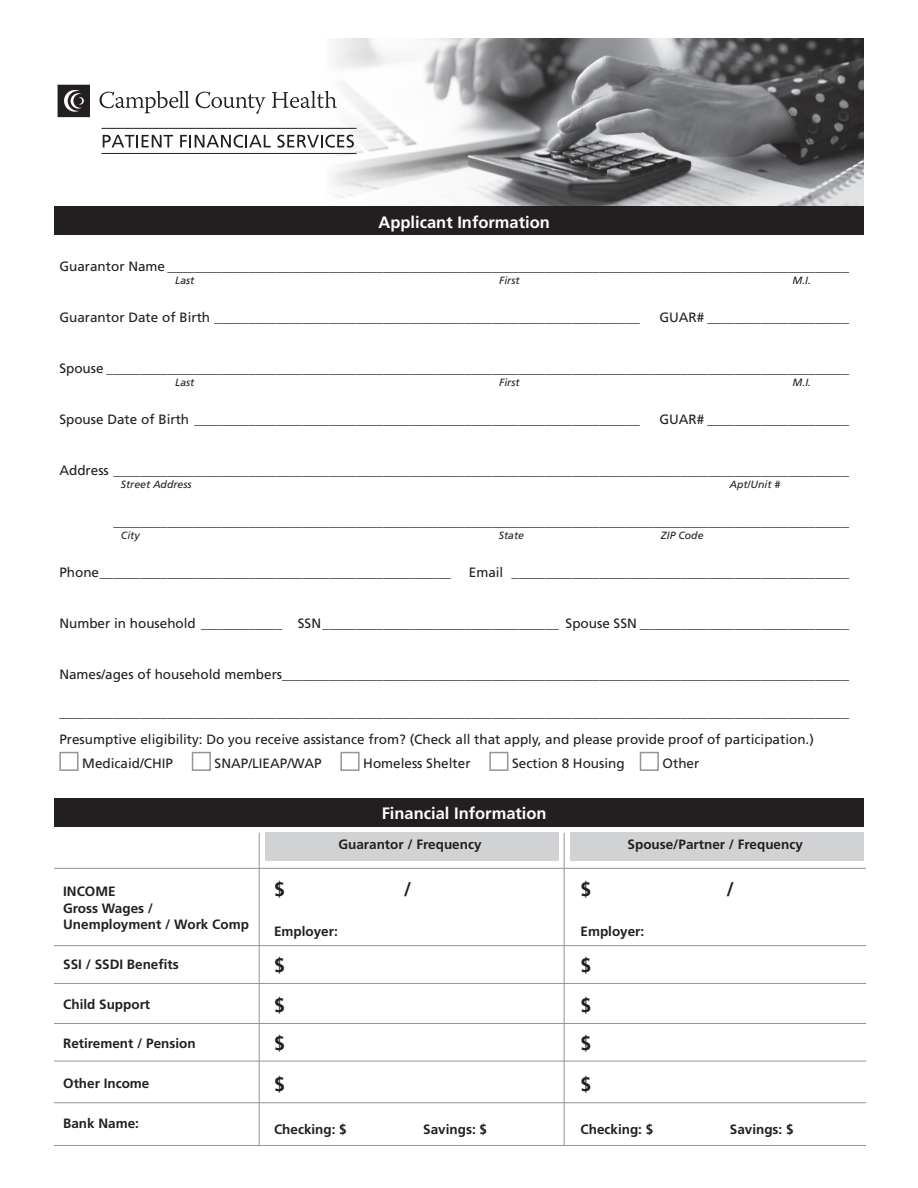
<style>
.page{position:relative;width:918px;height:1188px;background:#fff}
.page>*{position:absolute;margin:0;border:0;box-sizing:border-box;transform-origin:0 0}
.t1{font:700 19.5px/40px "Frutiger";color:#231f20}
.t2{font:700 16.5px "Frutiger";color:#fff}
.t3{font:13.5px/27.3px "Frutiger";color:#231f20}
.t4{font:700 13.5px/16.5px "Frutiger";color:#231f20}
.t5{font:italic 10.5px "Frutiger";color:#231f20}
</style>
<div class="page">
<img style="left:325px;top:39px;width:539px;height:168px">
<svg style="left:58px;top:85px;width:32px;height:32px"></svg>
<svg style="left:100px;top:91px;width:90px;height:22px"></svg>
<svg style="left:196px;top:92px;width:69px;height:22px"></svg>
<svg style="left:272px;top:91px;width:65px;height:17px"></svg>
<svg style="left:103px;top:135px;width:70px;height:12px"></svg>
<svg style="left:180px;top:135px;width:91px;height:13px"></svg>
<svg style="left:277px;top:135px;width:77px;height:13px"></svg>
<hr style="left:101px;top:128px;width:256px;height:1px;background:#231f20">
<hr style="left:101px;top:153px;width:256px;height:1px;background:#231f20">
<div style="left:54px;top:207px;width:810px;height:28px;background:#231f20"></div>
<div style="left:54px;top:798px;width:810px;height:28px;background:#231f20"></div>
<div style="left:570px;top:832px;width:294px;height:29px;background:#d1d2d4"></div>
<div style="left:265px;top:832px;width:294px;height:29px;background:#d1d2d4"></div>
<div style="left:59px;top:752px;width:20px;height:19px;background:#fff;border:2px solid #939598"></div>
<div style="left:192px;top:752px;width:19px;height:19px;background:#fff;border:2px solid #939598"></div>
<div style="left:340px;top:752px;width:20px;height:19px;background:#fff;border:2px solid #939598"></div>
<div style="left:489px;top:752px;width:19px;height:19px;background:#fff;border:2px solid #939598"></div>
<div style="left:640px;top:752px;width:19px;height:19px;background:#fff;border:2px solid #939598"></div>
<hr style="left:259px;top:833px;width:1px;height:313px;background:#939598">
<hr style="left:564px;top:833px;width:1px;height:313px;background:#939598">
<hr style="left:54px;top:945px;width:812px;height:1px;background:#939598">
<hr style="left:54px;top:983px;width:812px;height:1px;background:#939598">
<hr style="left:54px;top:1023px;width:812px;height:1px;background:#939598">
<hr style="left:54px;top:1061px;width:812px;height:1px;background:#939598">
<hr style="left:54px;top:1102px;width:812px;height:1px;background:#939598">
<hr style="left:54px;top:1145px;width:812px;height:1px;background:#939598">
<hr style="left:54px;top:868px;width:812px;height:1px;background:#939598">
<p class="t2" style="left:379px;top:212px;width:173px">Applicant Information</p>
<p class="t3" style="left:59px;top:253px;width:791px">Guarantor Name _____________________________________________________________________________________________________</p>
<p class="t3" style="left:59px;top:304px;width:582px">Guarantor Date of Birth _______________________________________________________________</p>
<p class="t3" style="left:659px;top:304px;width:191px">GUAR# _____________________</p>
<p class="t3" style="left:59px;top:355px;width:791px">Spouse ______________________________________________________________________________________________________________</p>
<p class="t3" style="left:59px;top:406px;width:582px">Spouse Date of Birth __________________________________________________________________</p>
<p class="t3" style="left:659px;top:406px;width:191px">GUAR# _____________________</p>
<p class="t3" style="left:59px;top:457px;width:791px">Address _____________________________________________________________________________________________________________</p>
<p class="t5" style="left:175px;top:274px;width:21px">Last</p>
<p class="t5" style="left:499px;top:274px;width:22px">First</p>
<p class="t5" style="left:792px;top:274px;width:20px">M.I.</p>
<p class="t5" style="left:175px;top:376px;width:21px">Last</p>
<p class="t5" style="left:499px;top:376px;width:22px">First</p>
<p class="t5" style="left:793px;top:376px;width:20px">M.I.</p>
<p class="t5" style="left:121px;top:479px;width:72px">Street Address</p>
<p class="t5" style="left:730px;top:479px;width:52px">Apt/Unit #</p>
<p class="t3" style="left:113px;top:508px;width:737px">_____________________________________________________________________________________________________________</p>
<p class="t3" style="left:59px;top:559px;width:393px">Phone____________________________________________________</p>
<p class="t3" style="left:469px;top:559px;width:382px">Email __________________________________________________</p>
<p class="t3" style="left:59px;top:610px;width:791px">Number in household ____________ SSN___________________________________ Spouse SSN _______________________________</p>
<p class="t3" style="left:59px;top:661px;width:791px">Names/ages of household members____________________________________________________________________________________</p>
<p class="t3" style="left:59px;top:698px;width:791px">_____________________________________________________________________________________________________________________<br>Presumptive eligibility: Do you receive assistance from? (Check all that apply, and please provide proof of participation.)</p>
<p class="t3" style="left:82px;top:750px;width:92px">Medicaid/CHIP</p>
<p class="t3" style="left:215px;top:750px;width:109px">SNAP/LIEAP/WAP</p>
<p class="t3" style="left:363px;top:750px;width:109px">Homeless Shelter</p>
<p class="t3" style="left:512px;top:750px;width:114px">Section 8 Housing</p>
<p class="t3" style="left:663px;top:750px;width:38px">Other</p>
<p class="t5" style="left:121px;top:529px;width:20px">City</p>
<p class="t5" style="left:499px;top:529px;width:27px">State</p>
<p class="t5" style="left:661px;top:529px;width:44px">ZIP Code</p>
<p class="t2" style="left:382px;top:804px;width:167px">Financial Information</p>
<p class="t4" style="left:63px;top:883px;width:187px">INCOME<br>Gross Wages /<br>Unemployment / Work Comp</p>
<p class="t4" style="left:63px;top:956px;width:117px">SSI / SSDI Benefits</p>
<p class="t4" style="left:63px;top:996px;width:89px">Child Support</p>
<p class="t4" style="left:63px;top:1036px;width:134px">Retirement / Pension</p>
<p class="t4" style="left:63px;top:1075px;width:88px">Other Income</p>
<p class="t4" style="left:63px;top:1115px;width:77px">Bank Name:</p>
<p class="t4" style="left:338px;top:836px;width:145px">Guarantor / Frequency</p>
<p class="t4" style="left:628px;top:836px;width:177px">Spouse/Partner / Frequency</p>
<h1 class="t1" style="left:274px;top:870px;width:12px">$</h1>
<h1 class="t1" style="left:404px;top:870px;width:9px">/</h1>
<p class="t4" style="left:274px;top:923px;width:65px">Employer:</p>
<h1 class="t1" style="left:274px;top:945px;width:12px">$ $</h1>
<h1 class="t1" style="left:274px;top:1022px;width:12px;line-height:41.7px">$ $</h1>
<p class="t4" style="left:274px;top:1121px;width:74px">Checking: $</p>
<p class="t4" style="left:423px;top:1121px;width:65px">Savings: $</p>
<h1 class="t1" style="left:581px;top:870px;width:12px">$</h1>
<h1 class="t1" style="left:726px;top:870px;width:9px">/</h1>
<p class="t4" style="left:581px;top:923px;width:65px">Employer:</p>
<h1 class="t1" style="left:581px;top:945px;width:12px">$ $</h1>
<h1 class="t1" style="left:581px;top:1022px;width:12px;line-height:41.7px">$ $</h1>
<p class="t4" style="left:581px;top:1121px;width:74px">Checking: $</p>
<p class="t4" style="left:730px;top:1121px;width:65px">Savings: $</p>
</div>
